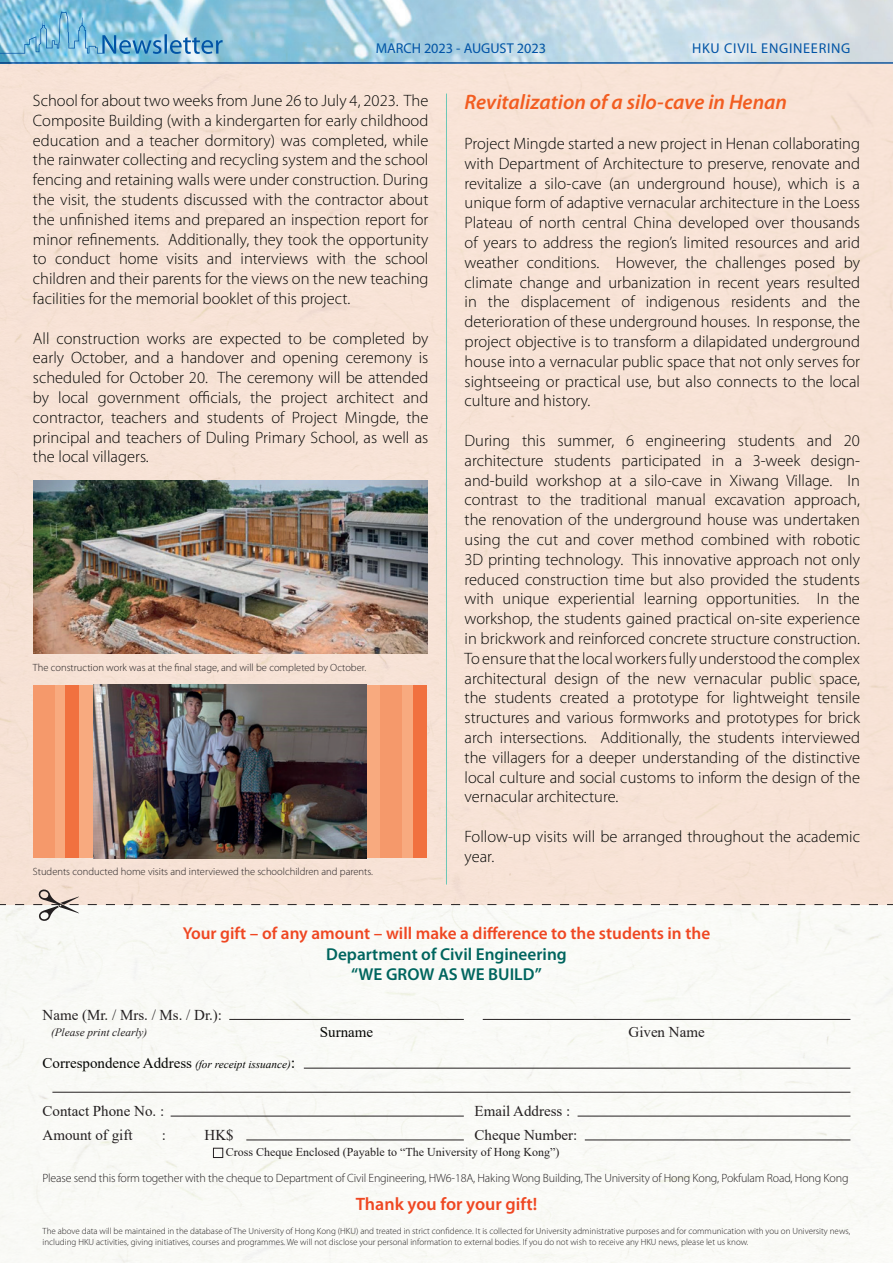
<style>
.page{position:relative;width:893px;height:1263px;background:#fff}
.page>*{position:absolute;margin:0;border:0;box-sizing:border-box;transform-origin:0 0}
.t1{font:italic 600 21px "Myriad Pro";color:#f25d21}
.t2{font:600 18px "Myriad Pro";color:#ef4722}
.t3{font:600 17.25px "Myriad Pro";color:#ef4722}
.t4{font:600 17.25px/20.7px "Myriad Pro";color:#00655e;text-align:center}
.t5{font:300 16.5px/19.8px "Myriad Pro";color:#040503;text-align:justify}
.t6{font:15px "Times New Roman";color:#231f20}
.t7{font:15px "Times New Roman";color:#040503}
.t8{font:14.25px "Myriad Pro";color:#0154a6}
.t9{font:14.25px "Myriad Pro";letter-spacing:.05em;color:#0154a6}
.t10{font:300 12px "Myriad Pro";letter-spacing:-.015em;color:#231f20}
.t11{font:12px "Times New Roman";color:#231f20}
.t12{font:italic 11.25px "Times New Roman";color:#231f20}
.t13{font:300 10.5px "Myriad Pro";color:#231f20}
.t14{font:300 9px/10.8px "Myriad Pro";color:#231f20}
.s1{font-style:italic;font-size:11.25px}
.s2{font-size:16.5px}
</style>
<div class="page">
<img style="left:0;top:64px;width:893px;height:1199px">
<img style="left:0;top:0;width:893px;height:62px">
<svg style="left:0;top:12px;width:223px;height:42px;background:#7fbcda"></svg>
<hr style="left:0;top:62px;width:893px;height:2px;background:#0154a6">
<div style="left:33px;top:685px;width:394px;height:173px;background:#f8aa7f"></div>
<hr style="left:229px;top:1019px;width:235px;height:1px;background:#231f20">
<hr style="left:483px;top:1019px;width:367px;height:1px;background:#231f20">
<hr style="left:304px;top:1068px;width:546px;height:1px;background:#231f20">
<hr style="left:52px;top:1092px;width:798px;height:1px;background:#231f20">
<hr style="left:171px;top:1116px;width:293px;height:1px;background:#231f20">
<hr style="left:578px;top:1116px;width:272px;height:1px;background:#231f20">
<hr style="left:246px;top:1140px;width:218px;height:1px;background:#231f20">
<hr style="left:585px;top:1140px;width:265px;height:1px;background:#231f20">
<div style="left:213px;top:1148px;width:10px;height:10px;border:1px solid #231f20"></div>
<svg style="left:0;top:889px;width:893px;height:32px"></svg>
<hr style="left:446px;top:94px;width:1px;height:790px;background:#6cc7b6">
<img style="left:34px;top:480px;width:394px;height:173px">
<img style="left:94px;top:684px;width:272px;height:174px">
<div style="left:65px;top:685px;width:14px;height:173px;background:#f1713f"></div>
<div style="left:413px;top:685px;width:14px;height:173px;background:#f1713f"></div>
<div style="left:380px;top:685px;width:22px;height:173px;background:#f5996b"></div>
<div style="left:33px;top:685px;width:22px;height:173px;background:#f5996b"></div>
<p class="t8" style="left:376px;top:40px;width:172px">MARCH 2023 - AUGUST 2023</p>
<p class="t9" style="left:692px;top:40px;width:160px">HKU CIVIL ENGINEERING</p>
<p class="t5" style="left:33px;top:90px;width:397px">School for about two weeks from June 26 to July 4, 2023. The Composite Building (with a kindergarten for early childhood education and a teacher dormitory) was completed, while the rainwater collecting and recycling system and the school fencing and retaining walls were under construction. During the visit, the students discussed with the contractor about the unfinished items and prepared an inspection report for minor refinements. Additionally, they took the opportunity to conduct home visits and interviews with the school children and their parents for the views on the new teaching facilities for the memorial booklet of this project.</p>
<p class="t5" style="left:33px;top:328px;width:397px">All construction works are expected to be completed by early October, and a handover and opening ceremony is scheduled for October 20. The ceremony will be attended by local government officials, the project architect and contractor, teachers and students of Project Mingde, the principal and teachers of Duling Primary School, as well as the local villagers.</p>
<p class="t13" style="left:33px;top:661px;width:335px">The construction work was at the final stage, and will be completed by October.</p>
<p class="t13" style="left:33px;top:865px;width:342px">Students conducted home visits and interviewed the schoolchildren and parents.</p>
<p class="t1" style="left:465px;top:89px;width:324px">Revitalization of a silo-cave in Henan</p>
<p class="t5" style="left:465px;top:133px;width:397px">Project Mingde started a new project in Henan collaborating with Department of Architecture to preserve, renovate and revitalize a silo-cave (an underground house), which is a unique form of adaptive vernacular architecture in the Loess Plateau of north central China developed over thousands of years to address the region’s limited resources and arid weather conditions. However, the challenges posed by climate change and urbanization in recent years resulted in the displacement of indigenous residents and the deterioration of these underground houses. In response, the project objective is to transform a dilapidated underground house into a vernacular public space that not only serves for sightseeing or practical use, but also connects to the local culture and history.</p>
<p class="t5" style="left:465px;top:430px;width:397px">During this summer, 6 engineering students and 20 architecture students participated in a 3-week design&shy;and-build workshop at a silo-cave in Xiwang Village. In contrast to the traditional manual excavation approach, the renovation of the underground house was undertaken using the cut and cover method combined with robotic 3D printing technology. This innovative approach not only reduced construction time but also provided the students with unique experiential learning opportunities. In the workshop, the students gained practical on-site experience in brickwork and reinforced concrete structure construction.<br>To ensure that the local workers fully understood the complex architectural design of the new vernacular public space, the students created a prototype for lightweight tensile structures and various formworks and prototypes for brick arch intersections. Additionally, the students interviewed the villagers for a deeper understanding of the distinctive local culture and social customs to inform the design of the vernacular architecture.</p>
<p class="t5" style="left:465px;top:826px;width:397px">Follow-up visits will be arranged throughout the academic year.</p>
<p class="t3" style="left:183px;top:922px;width:529px">Your gift – of any amount – will make a difference to the students in the</p>
<p class="t4" style="left:326px;top:943px;width:242px">Department of Civil Engineering “WE GROW AS WE BUILD”</p>
<p class="t6" style="left:43px;top:1004px;width:181px">Name (Mr. / Mrs. / Ms. / Dr.):</p>
<p class="t7" style="left:43px;top:1052px;width:254px">Correspondence Address <span class="s1">(for receipt issuance)</span><span class="s2">:</span></p>
<p class="t6" style="left:43px;top:1100px;width:123px">Contact Phone No. :</p>
<p class="t6" style="left:475px;top:1100px;width:97px">Email Address :</p>
<p class="t6" style="left:43px;top:1124px;width:92px">Amount of gift</p>
<p class="t6" style="left:162px;top:1124px;width:6px">:</p>
<p class="t6" style="left:205px;top:1124px;width:31px">HK$</p>
<p class="t6" style="left:475px;top:1124px;width:104px">Cheque Number:</p>
<p class="t10" style="left:43px;top:1170px;width:807px">Please send this form together with the cheque to Department of Civil Engineering, HW6-18A, Haking Wong Building, The University of Hong Kong, Pokfulam Road, Hong Kong</p>
<p class="t6" style="left:628px;top:1021px;width:78px">Given Name</p>
<p class="t12" style="left:51px;top:1024px;width:98px">(Please print clearly)</p>
<p class="t7" style="left:320px;top:1021px;width:55px">Surname</p>
<p class="t11" style="left:226px;top:1144px;width:335px">Cross Cheque Enclosed (Payable to “The University of Hong Kong”)</p>
<p class="t2" style="left:356px;top:1192px;width:183px">Thank you for your gift!</p>
<p class="t14" style="left:43px;top:1225px;width:809px">The above data will be maintained in the database of The University of Hong Kong (HKU) and treated in strict confidence. It is collected for University administrative purposes and for communication with you on University news, including HKU activities, giving initiatives, courses and programmes. We will not disclose your personal information to external bodies. If you do not wish to receive any HKU news, please let us know.</p>
</div>
